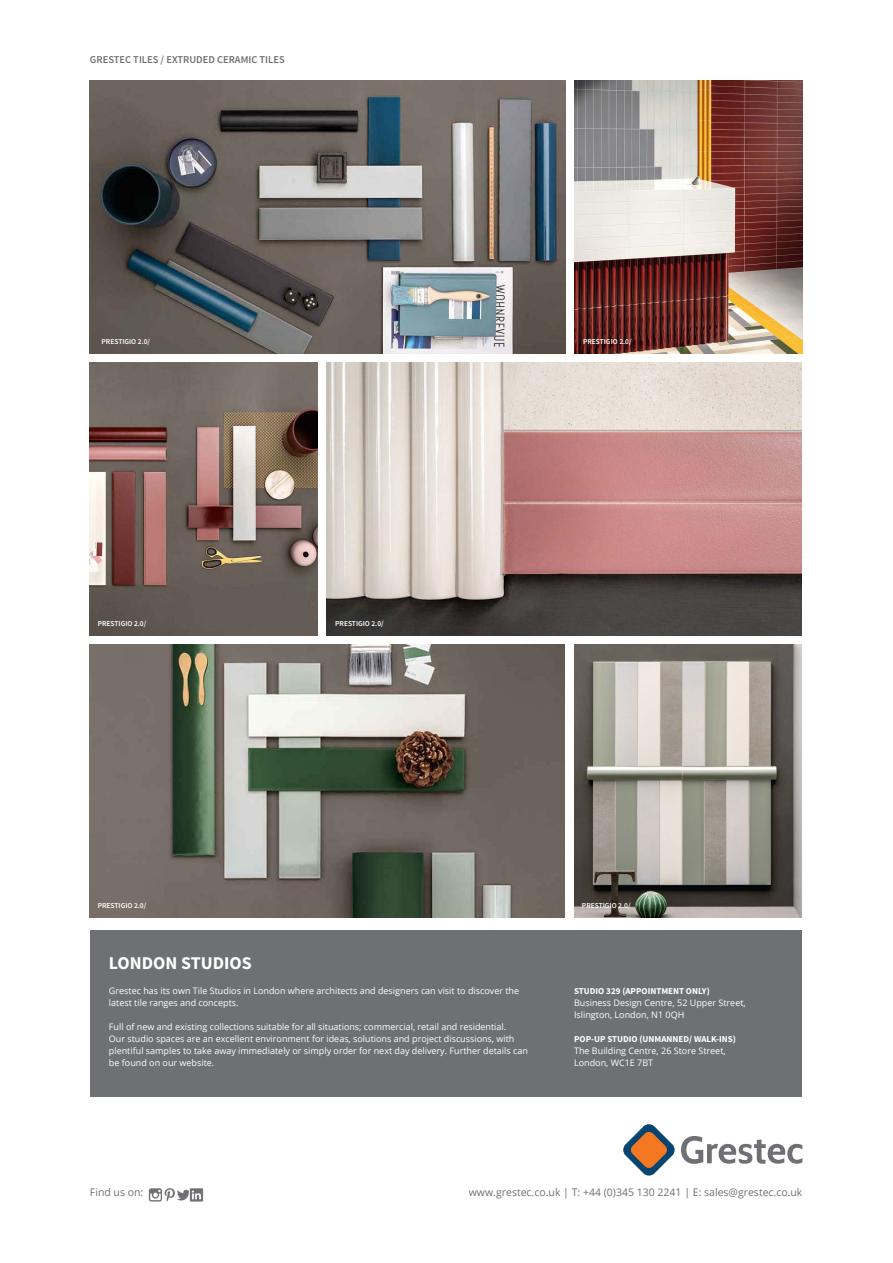
<style>
.page{position:relative;width:893px;height:1263px;background:#fff}
.page>*{position:absolute;margin:0;border:0;box-sizing:border-box;transform-origin:0 0}
.t1{font:700 18px "Source Sans Pro";color:#fff}
.t2{font:10.5px "Open Sans";color:#6f7073}
.t3{font:600 10.5px "Source Sans Pro";color:#6f7073}
.t4{font:9px/12px "Open Sans";color:#fff}
.t5{font:700 9px "Source Sans Pro";color:#fff}
.t6{font:600 7.5px "Source Sans Pro";color:#fff}
</style>
<div class="page">
<div style="left:90px;top:930px;width:712px;height:167px;background:#6f7073"></div>
<img style="left:575px;top:81px;width:227px;height:272px">
<img style="left:90px;top:81px;width:476px;height:272px">
<img style="left:326px;top:363px;width:476px;height:272px">
<img style="left:90px;top:363px;width:227px;height:272px">
<img style="left:574px;top:645px;width:227px;height:272px">
<img style="left:89px;top:645px;width:476px;height:272px">
<svg style="left:623px;top:1124px;width:179px;height:52px"></svg>
<img style="left:149px;top:1188px;width:13px;height:13px">
<svg style="left:164px;top:1188px;width:11px;height:13px"></svg>
<img style="left:177px;top:1188px;width:27px;height:13px">
<p class="t3" style="left:90px;top:53px;width:196px">GRESTEC TILES / EXTRUDED CERAMIC TILES</p>
<p class="t6" style="left:102px;top:337px;width:50px">PRESTIGIO 2.0/</p>
<p class="t6" style="left:98px;top:618px;width:50px">PRESTIGIO 2.0/</p>
<p class="t6" style="left:335px;top:618px;width:50px">PRESTIGIO 2.0/</p>
<p class="t6" style="left:583px;top:337px;width:50px">PRESTIGIO 2.0/</p>
<p class="t6" style="left:98px;top:900px;width:50px">PRESTIGIO 2.0/</p>
<p class="t1" style="left:109px;top:951px;width:144px">LONDON STUDIOS</p>
<p class="t4" style="left:109px;top:984px;width:412px">Grestec has its own Tile Studios in London where architects and designers can visit to discover the latest tile ranges and concepts.</p>
<p class="t4" style="left:109px;top:1020px;width:420px">Full of new and existing collections suitable for all situations; commercial, retail and residential.<br>Our studio spaces are an excellent environment for ideas, solutions and project discussions, with plentiful samples to take away immediately or simply order for next day delivery. Further details can be found on our website.</p>
<p class="t6" style="left:582px;top:901px;width:50px">PRESTIGIO 2.0/</p>
<p class="t5" style="left:574px;top:985px;width:137px">STUDIO 329 (APPOINTMENT ONLY)</p>
<p class="t4" style="left:574px;top:996px;width:173px">Business Design Centre, 52 Upper Street,</p>
<p class="t4" style="left:574px;top:1008px;width:112px">Islington, London, N1 0QH</p>
<p class="t5" style="left:574px;top:1033px;width:163px">POP-UP STUDIO (UNMANNED/ WALK-INS)</p>
<p class="t4" style="left:574px;top:1044px;width:153px">The Building Centre, 26 Store Street,</p>
<p class="t4" style="left:574px;top:1056px;width:81px">London, WC1E 7BT</p>
<p class="t2" style="left:90px;top:1185px;width:55px">Find us on:</p>
<p class="t2" style="left:469px;top:1185px;width:335px">www.grestec.co.uk | T: +44 (0)345 130 2241 | E: sales@grestec.co.uk</p>
</div>
